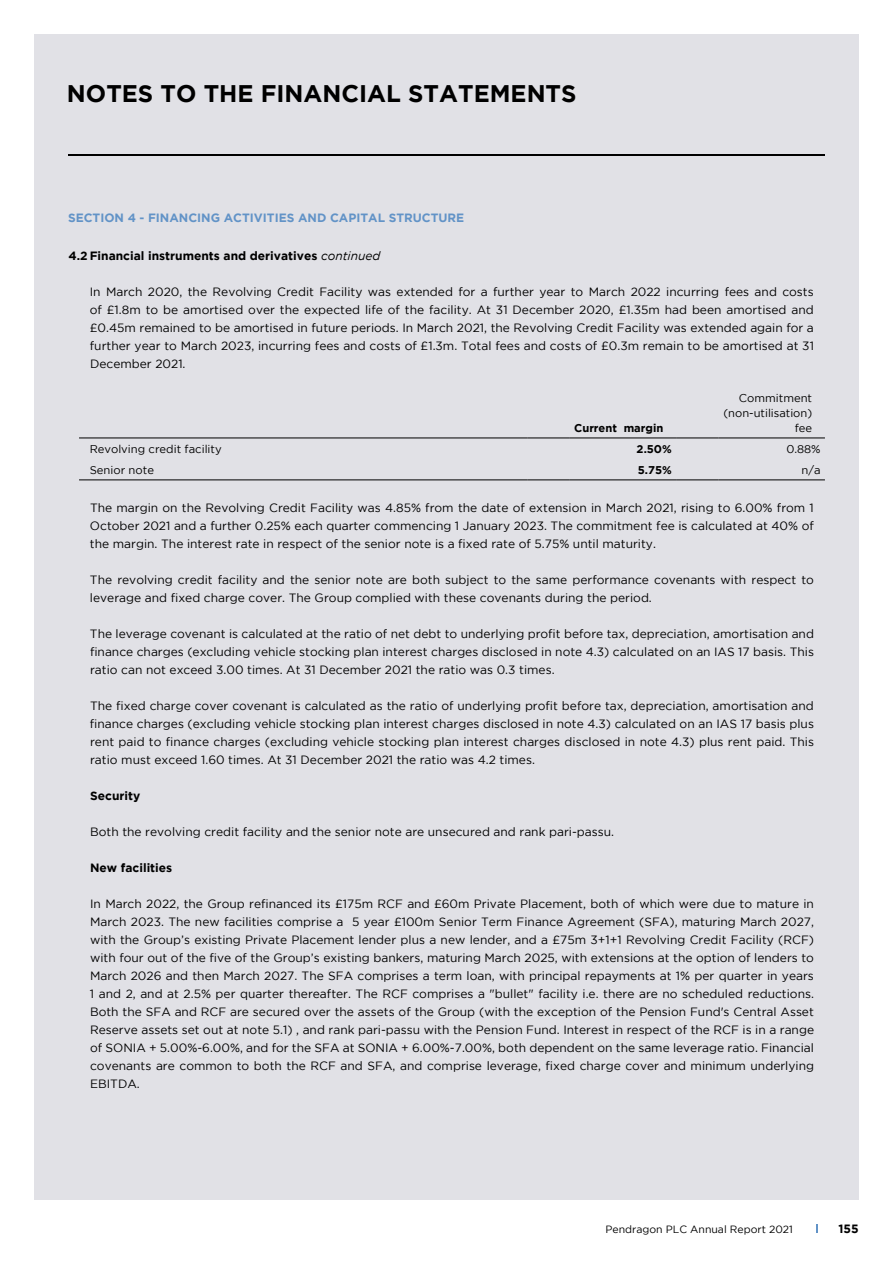
<style>
.page{position:relative;width:893px;height:1263px;background:#fff}
.page>*{position:absolute;margin:0;border:0;box-sizing:border-box;transform-origin:0 0}
.t1{font:700 24px "Gotham";color:#000}
.t2{font:12px/18px "Gotham";color:#000;text-align:justify}
.t3{font:700 12px "Gotham";color:#000}
.t4{font:700 12px "Gotham";color:#6293c7}
.t5{font:11.25px/15px "Gotham";color:#000;text-align:right}
.t6{font:700 11.25px "Gotham";color:#000}
.t7{font:10.5px "Gotham";color:#000}
.s1{font-weight:400;font-style:italic}
</style>
<div class="page">
<div style="left:34px;top:34px;width:825px;height:1165px;background:#e1e1e6"></div>
<hr style="left:68px;top:155px;width:757px;height:1px;background:#000">
<hr style="left:79px;top:438px;width:448px;height:1px;background:#000">
<hr style="left:527px;top:438px;width:43px;height:1px;background:#000">
<hr style="left:570px;top:438px;width:106px;height:1px;background:#000">
<hr style="left:676px;top:438px;width:43px;height:1px;background:#000">
<hr style="left:719px;top:438px;width:106px;height:1px;background:#000">
<hr style="left:79px;top:480px;width:448px;height:1px;background:#000">
<hr style="left:527px;top:480px;width:43px;height:1px;background:#000">
<hr style="left:570px;top:480px;width:106px;height:1px;background:#000">
<hr style="left:676px;top:480px;width:43px;height:1px;background:#000">
<hr style="left:719px;top:480px;width:106px;height:1px;background:#000">
<h1 class="t1" style="left:67px;top:79px;width:511px">NOTES TO THE FINANCIAL STATEMENTS</h1>
<p class="t4" style="left:68px;top:211px;width:398px">SECTION 4 - FINANCING ACTIVITIES AND CAPITAL STRUCTURE</p>
<p class="t3" style="left:68px;top:248px;width:313px">4.2 Financial instruments and derivatives <span class="s1">continued</span></p>
<p class="t2" style="left:90px;top:282px;width:726px">In March 2020, the Revolving Credit Facility was extended for a further year to March 2022 incurring fees and costs of £1.8m to be amortised over the expected life of the facility. At 31 December 2020, £1.35m had been amortised and £0.45m remained to be amortised in future periods. In March 2021, the Revolving Credit Facility was extended again for a further year to March 2023, incurring fees and costs of £1.3m. Total fees and costs of £0.3m remain to be amortised at 31<br>December 2021.</p>
<p class="t6" style="left:574px;top:421px;width:91px">Current margin</p>
<p class="t5" style="left:723px;top:390px;width:90px">Commitment (non-utilisation) fee</p>
<p class="t5" style="left:90px;top:441px;width:134px">Revolving credit facility</p>
<p class="t6" style="left:637px;top:442px;width:37px">2.50%</p>
<p class="t5" style="left:786px;top:441px;width:36px">0.88%</p>
<p class="t5" style="left:90px;top:462px;width:66px">Senior note</p>
<p class="t6" style="left:638px;top:463px;width:36px">5.75%</p>
<p class="t5" style="left:801px;top:462px;width:21px">n/a</p>
<p class="t2" style="left:90px;top:498px;width:725px">The margin on the Revolving Credit Facility was 4.85% from the date of extension in March 2021, rising to 6.00% from 1<br>October 2021 and a further 0.25% each quarter commencing 1 January 2023. The commitment fee is calculated at 40% of the margin. The interest rate in respect of the senior note is a fixed rate of 5.75% until maturity.</p>
<p class="t2" style="left:90px;top:570px;width:725px">The revolving credit facility and the senior note are both subject to the same performance covenants with respect to leverage and fixed charge cover. The Group complied with these covenants during the period.</p>
<p class="t2" style="left:90px;top:624px;width:725px">The leverage covenant is calculated at the ratio of net debt to underlying profit before tax, depreciation, amortisation and finance charges (excluding vehicle stocking plan interest charges disclosed in note 4.3) calculated on an IAS 17 basis. This ratio can not exceed 3.00 times. At 31 December 2021 the ratio was 0.3 times.</p>
<p class="t2" style="left:90px;top:696px;width:726px">The fixed charge cover covenant is calculated as the ratio of underlying profit before tax, depreciation, amortisation and finance charges (excluding vehicle stocking plan interest charges disclosed in note 4.3) calculated on an IAS 17 basis plus rent paid to finance charges (excluding vehicle stocking plan interest charges disclosed in note 4.3) plus rent paid. This ratio must exceed 1.60 times. At 31 December 2021 the ratio was 4.2 times.</p>
<p class="t3" style="left:90px;top:788px;width:52px">Security</p>
<p class="t2" style="left:90px;top:822px;width:525px">Both the revolving credit facility and the senior note are unsecured and rank pari-passu.</p>
<p class="t3" style="left:90px;top:860px;width:84px">New facilities</p>
<p class="t2" style="left:90px;top:894px;width:726px">In March 2022, the Group refinanced its £175m RCF and £60m Private Placement, both of which were due to mature in March 2023. The new facilities comprise a 5 year £100m Senior Term Finance Agreement (SFA), maturing March 2027, with the Group’s existing Private Placement lender plus a new lender, and a £75m 3+1+1 Revolving Credit Facility (RCF) with four out of the five of the Group’s existing bankers, maturing March 2025, with extensions at the option of lenders to March 2026 and then March 2027. The SFA comprises a term loan, with principal repayments at 1% per quarter in years 1 and 2, and at 2.5% per quarter thereafter. The RCF comprises a "bullet" facility i.e. there are no scheduled reductions.<br>Both the SFA and RCF are secured over the assets of the Group (with the exception of the Pension Fund's Central Asset Reserve assets set out at note 5.1) , and rank pari-passu with the Pension Fund. Interest in respect of the RCF is in a range of SONIA + 5.00%-6.00%, and for the SFA at SONIA + 6.00%-7.00%, both dependent on the same leverage ratio. Financial covenants are common to both the RCF and SFA, and comprise leverage, fixed charge cover and minimum underlying EBITDA.</p>
<p class="t7" style="left:605px;top:1224px;width:189px">Pendragon PLC Annual Report 2021</p>
<p class="t3" style="left:839px;top:1222px;width:22px">155</p>
</div>
